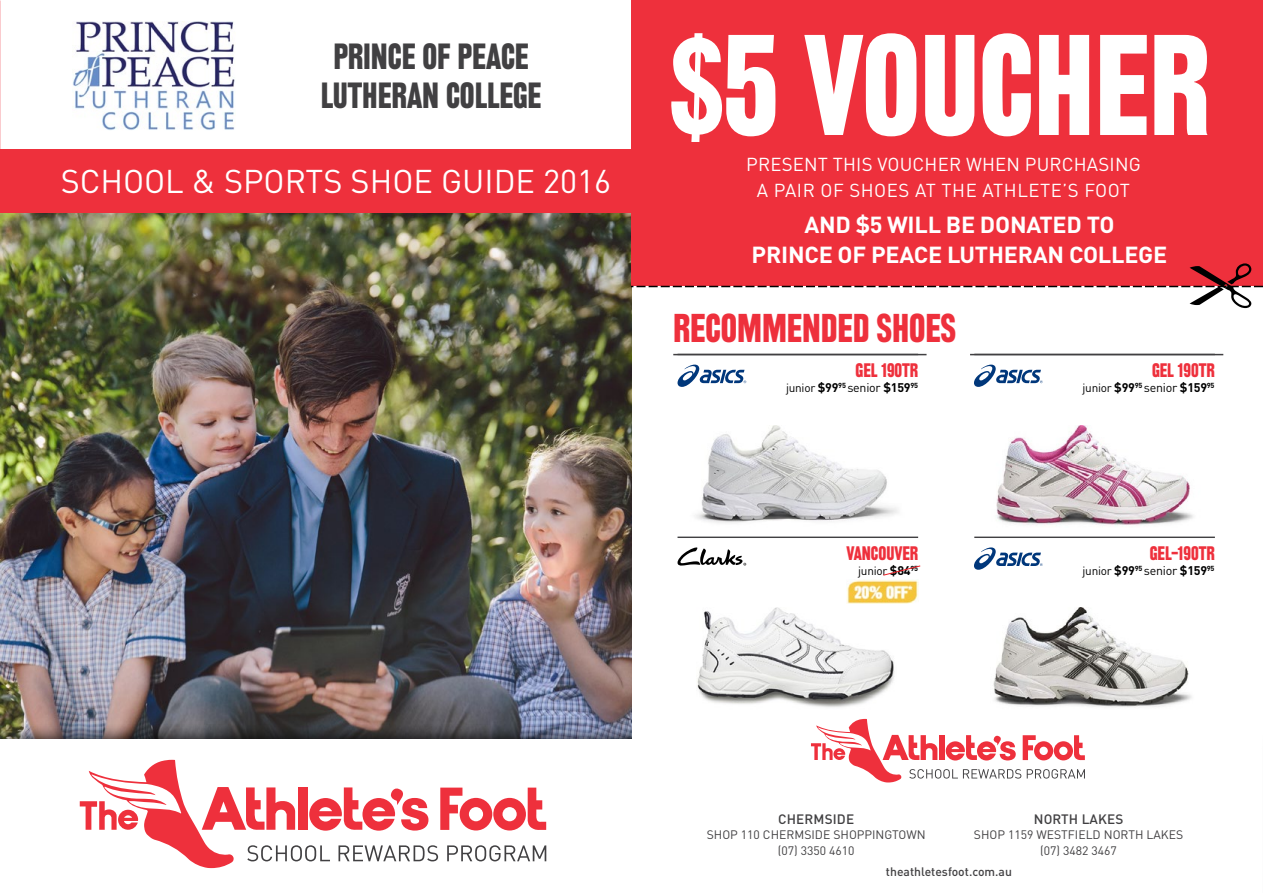
<style>
.page{position:relative;width:1263px;height:893px;background:#fff}
.page>*{position:absolute;margin:0;border:0;box-sizing:border-box;transform-origin:0 0}
.t1{font:500 condensed 125.1px "Rhode";color:#fff}
.t2{font:500 condensed 35.1px "Rhode";color:#ee303c}
.t3{font:32.55px "DINOT";color:#fff}
.t4{font:500 condensed 31.8px/38.2px "Rhode";color:#414042;text-align:center}
.t5{font:700 22.95px/30px "DINOT";letter-spacing:-.01em;color:#fff;text-align:center}
.t6{font:18.6px/26.5px "DINOT";letter-spacing:.01em;color:#fff;text-align:center}
.t7{font:500 condensed 17.1px "Rhode";color:#ee303c}
.t8{font:500 13.5px "DINOT";letter-spacing:.01em;color:#414042}
.t9{font:700 12.45px "DINOT";letter-spacing:-.02em;color:#000}
.t10{font:12.15px/15.9px "DINOT";color:#414042;text-align:center}
.t11{font:500 12.15px "DINOT";color:#414042}
.t12{font:11.85px "DINOT";letter-spacing:-.02em;color:#000}
.s1{font-weight:400;font-size:11.85px}
.s2{font-weight:400}
.s3{font-weight:700;font-size:12.45px}
</style>
<div class="page">
<img style="left:0;top:212px;width:631px;height:510px">
<div style="left:0;top:722px;width:631px;height:171px;background:#000;opacity:.75"></div>
<div style="left:0;top:739px;width:631px;height:154px;background:#fff"></div>
<div style="left:0;top:149px;width:631px;height:63px;background:#ee303c"></div>
<svg style="left:80px;top:760px;width:466px;height:108px"></svg>
<img style="left:73px;top:21px;width:162px;height:109px">
<div style="left:631px;top:0;width:632px;height:286px;background:#ee303c"></div>
<svg style="left:631px;top:263px;width:632px;height:45px"></svg>
<hr style="left:673px;top:354px;width:253px;height:1px;background:#414042">
<hr style="left:970px;top:354px;width:253px;height:1px;background:#414042">
<svg style="left:811px;top:719px;width:274px;height:63px"></svg>
<img style="left:696px;top:425px;width:202px;height:98px">
<img style="left:854px;top:425px;width:44px;height:35px">
<svg style="left:677px;top:365px;width:69px;height:22px"></svg>
<img style="left:996px;top:425px;width:197px;height:101px">
<img style="left:1150px;top:425px;width:43px;height:35px">
<svg style="left:974px;top:365px;width:69px;height:22px"></svg>
<hr style="left:677px;top:537px;width:241px;height:1px;background:#414042">
<hr style="left:974px;top:537px;width:241px;height:1px;background:#414042">
<img style="left:697px;top:608px;width:198px;height:100px">
<img style="left:854px;top:608px;width:41px;height:35px">
<svg style="left:677px;top:547px;width:69px;height:19px"></svg>
<img style="left:993px;top:608px;width:199px;height:100px">
<img style="left:1150px;top:608px;width:42px;height:35px">
<svg style="left:974px;top:547px;width:69px;height:23px"></svg>
<img style="left:847px;top:579px;width:71px;height:25px">
<svg style="left:883px;top:565px;width:37px;height:11px"></svg>
<h3 class="t4" style="left:321px;top:39px;width:222px">PRINCE OF PEACE<br>LUTHERAN COLLEGE</h3>
<h3 class="t3" style="left:61px;top:161px;width:552px">SCHOOL &amp; SPORTS SHOE GUIDE 2016</h3>
<h1 class="t1" style="left:670px;top:15px;width:540px">$5 VOUCHER</h1>
<h3 class="t6" style="left:746px;top:151px;width:396px">PRESENT THIS VOUCHER WHEN PURCHASING<br>A PAIR OF SHOES AT THE ATHLETE’S FOOT</h3>
<h3 class="t5" style="left:751px;top:209px;width:417px">AND $5 WILL BE DONATED TO<br>PRINCE OF PEACE LUTHERAN COLLEGE</h3>
<h2 class="t2" style="left:673px;top:309px;width:284px">RECOMMENDED SHOES</h2>
<h3 class="t7" style="left:856px;top:361px;width:64px">GEL 190TR</h3>
<h3 class="t7" style="left:1152px;top:361px;width:64px">GEL 190TR</h3>
<p class="t9" style="left:786px;top:380px;width:134px"><span class="s1">junior</span> $99<sup>95</sup> <span class="s2">senior</span> $159<sup>95</sup></p>
<p class="t9" style="left:1082px;top:380px;width:134px"><span class="s1">junior</span> $99<sup>95</sup> <span class="s2">senior</span> $159<sup>95</sup></p>
<h3 class="t7" style="left:847px;top:544px;width:73px">VANCOUVER</h3>
<h3 class="t7" style="left:1150px;top:544px;width:66px">GEL-190TR</h3>
<p class="t12" style="left:858px;top:564px;width:61px">junior <span class="s3">$84</span><sup>95</sup></p>
<p class="t9" style="left:1082px;top:563px;width:134px"><span class="s1">junior</span> $99<sup>95</sup> <span class="s2">senior</span> $159<sup>95</sup></p>
<p class="t8" style="left:778px;top:810px;width:77px">CHERMSIDE</p>
<p class="t10" style="left:707px;top:827px;width:220px">SHOP 110 CHERMSIDE SHOPPINGTOWN (07) 3350 4610</p>
<p class="t8" style="left:1034px;top:810px;width:91px">NORTH LAKES</p>
<p class="t10" style="left:974px;top:827px;width:211px">SHOP 1159 WESTFIELD NORTH LAKES (07) 3482 3467</p>
<p class="t11" style="left:886px;top:864px;width:127px">theathletesfoot.com.au</p>
</div>
